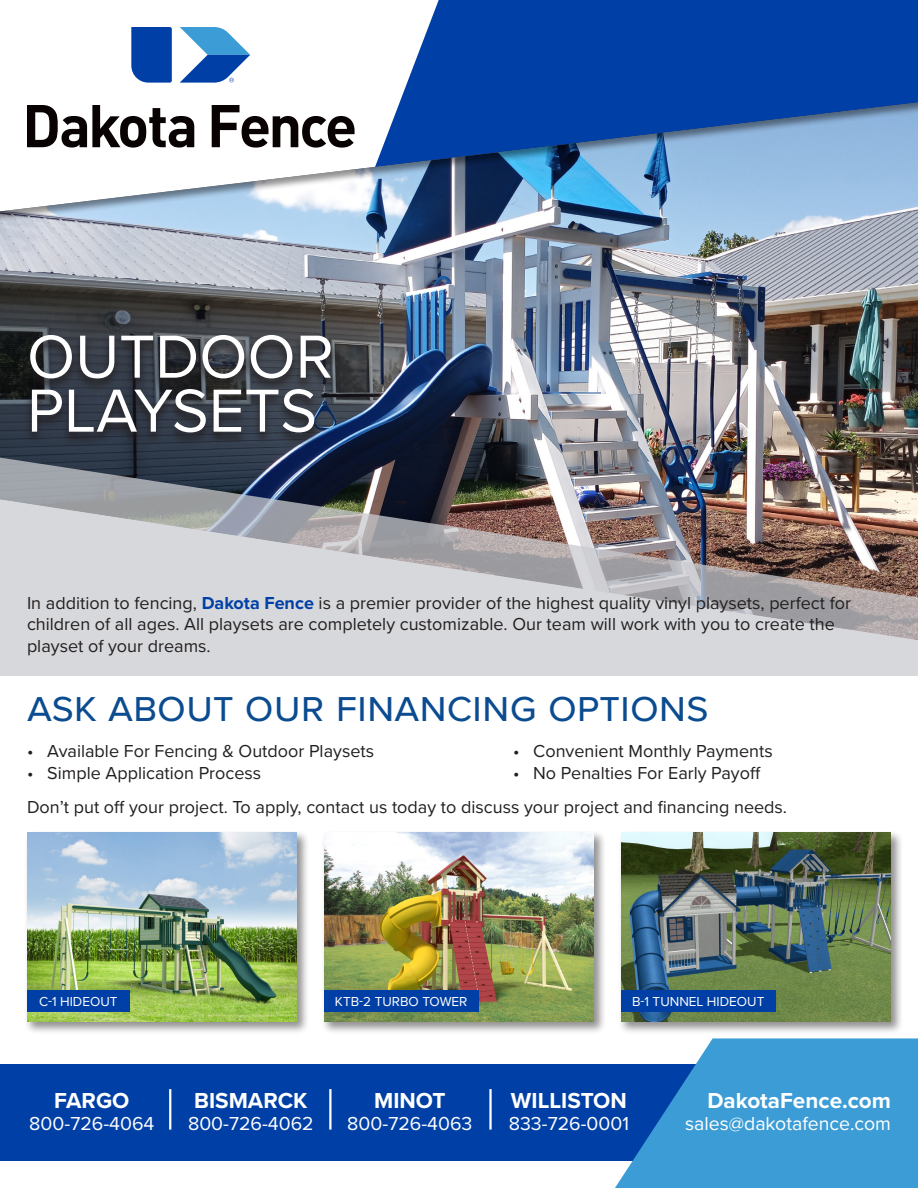
<style>
.page{position:relative;width:918px;height:1188px;background:#fff}
.page>*{position:absolute;margin:0;border:0;box-sizing:border-box;transform-origin:0 0}
.t1{font:63px "Proxima Nova";color:#fff}
.t2{font:43.5px "Proxima Nova";color:#0b4c90}
.t3{font:700 22.5px "Proxima Nova";color:#fff}
.t4{font:19.5px "Proxima Nova";color:#fff}
.t5{font:18px/21.6px "Proxima Nova";color:#231f20}
.t6{font:13.5px "Proxima Nova";color:#fff}
.s1{font-weight:700;color:#0040a6}
</style>
<div class="page">
<div style="left:400px;top:0;width:518px;height:100px;background:#0040a6"></div>
<div style="left:0;top:100px;width:918px;height:545px;background:#231f20;opacity:.5"></div>
<div style="left:24px;top:830px;width:286px;height:204px;background:#231f20;opacity:.5"></div>
<img style="left:27px;top:833px;width:270px;height:189px">
<div style="left:321px;top:830px;width:286px;height:204px;background:#231f20;opacity:.5"></div>
<img style="left:324px;top:833px;width:270px;height:189px">
<div style="left:618px;top:830px;width:286px;height:204px;background:#231f20;opacity:.5"></div>
<img style="left:621px;top:833px;width:270px;height:189px">
<div style="left:0;top:1065px;width:918px;height:96px;background:#0040a6"></div>
<svg style="left:27px;top:105px;width:167px;height:43px"></svg>
<svg style="left:212px;top:105px;width:143px;height:43px"></svg>
<svg style="left:131px;top:27px;width:41px;height:56px;background:#0b48aa"></svg>
<svg style="left:180px;top:27px;width:70px;height:56px"></svg>
<svg style="left:615px;top:1038px;width:303px;height:150px;fill:#3c9dd6"></svg>
<hr style="left:169px;top:1089px;width:2px;height:41px;background:#fff">
<hr style="left:489px;top:1089px;width:3px;height:41px;background:#fff">
<hr style="left:329px;top:1089px;width:3px;height:41px;background:#fff">
<div style="left:621px;top:990px;width:154px;height:21px;background:#0040a6"></div>
<div style="left:324px;top:990px;width:154px;height:21px;background:#0040a6"></div>
<div style="left:27px;top:990px;width:103px;height:21px;background:#0040a6"></div>
<svg style="left:23px;top:334px;width:316px;height:112px;background:#323741"></svg>
<img style="left:0;top:456px;width:918px;height:220px">
<p class="t1" style="left:27px;top:310px;width:308px">OUTDOOR</p>
<p class="t1" style="left:27px;top:364px;width:292px">PLAYSETS</p>
<p class="t5" style="left:27px;top:591px;width:826px">In addition to fencing, <span class="s1">Dakota Fence</span> is a premier provider of the highest quality vinyl playsets, perfect for children of all ages. All playsets are completely customizable. Our team will work with you to create the playset of your dreams.</p>
<p class="t2" style="left:27px;top:674px;width:683px">Ask about our financing options</p>
<p class="t5" style="left:27px;top:739px;width:349px">• Available For Fencing &amp; Outdoor Playsets</p>
<p class="t5" style="left:27px;top:761px;width:236px">• Simple Application Process</p>
<p class="t5" style="left:513px;top:739px;width:261px">• Convenient Monthly Payments</p>
<p class="t5" style="left:513px;top:761px;width:249px">• No Penalties For Early Payoff</p>
<p class="t5" style="left:27px;top:796px;width:762px">Don’t put off your project. To apply, contact us today to discuss your project and financing needs.</p>
<p class="t6" style="left:39px;top:992px;width:80px">C-1 HIDEOUT</p>
<p class="t6" style="left:335px;top:992px;width:134px">KTB-2 TURBO TOWER</p>
<p class="t6" style="left:632px;top:992px;width:134px">B-1 TUNNEL HIDEOUT</p>
<p class="t3" style="left:54px;top:1083px;width:77px">FARGO</p>
<p class="t4" style="left:29px;top:1109px;width:127px">800-726-4064</p>
<p class="t3" style="left:194px;top:1083px;width:115px">BISMARCK</p>
<p class="t4" style="left:188px;top:1109px;width:127px">800-726-4062</p>
<p class="t3" style="left:374px;top:1083px;width:73px">MINOT</p>
<p class="t4" style="left:347px;top:1109px;width:127px">800-726-4063</p>
<p class="t3" style="left:511px;top:1083px;width:118px">WILLISTON</p>
<p class="t4" style="left:509px;top:1109px;width:122px">833-726-0001</p>
<p class="t3" style="left:707px;top:1084px;width:185px">DakotaFence.com</p>
<p class="t4" style="left:685px;top:1109px;width:207px">sales@dakotafence.com</p>
</div>
